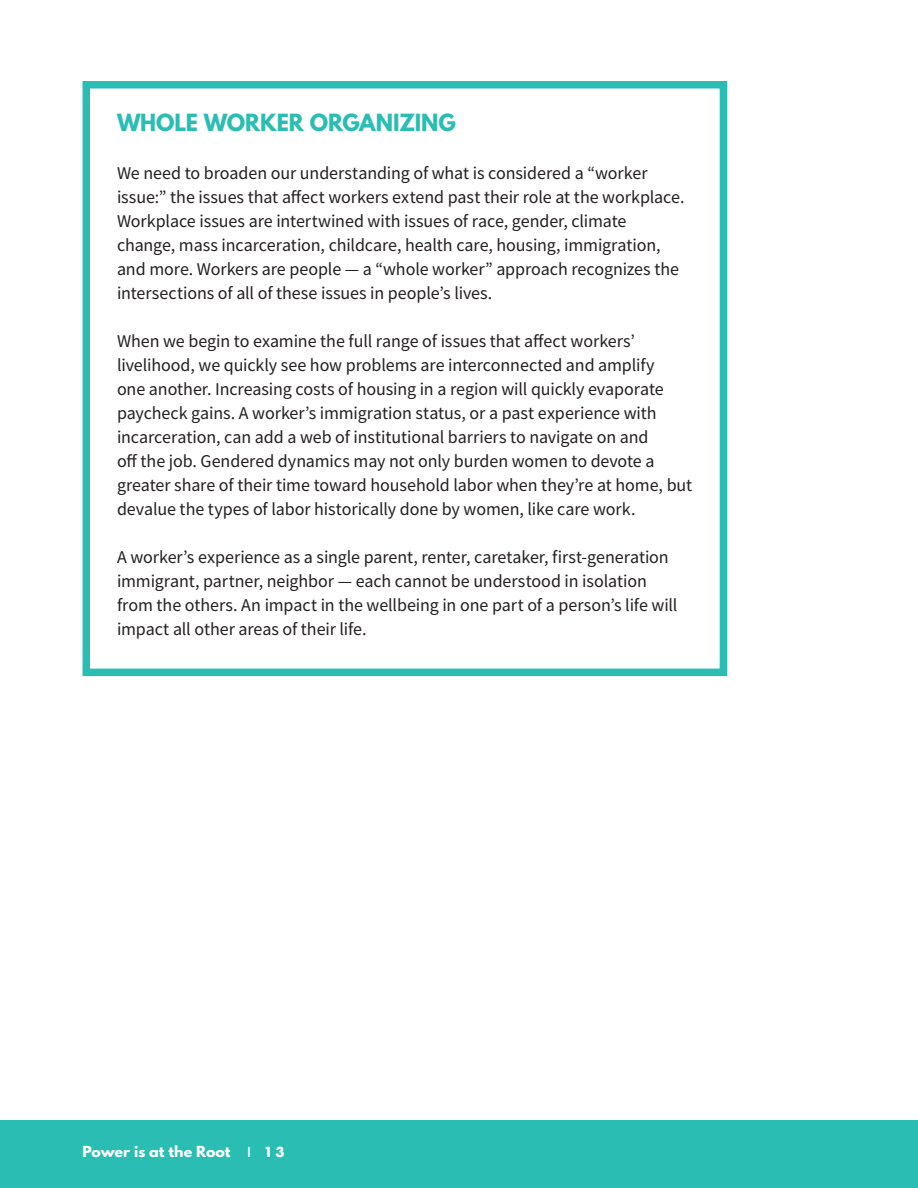
<style>
.page{position:relative;width:918px;height:1188px;background:#fff}
.page>*{position:absolute;margin:0;border:0;box-sizing:border-box;transform-origin:0 0}
.Callout_heading_2{font:700 21px "League Spartan";letter-spacing:-.005em;color:#2abdb3}
.t1{font:18px/24px "Source Sans Pro";letter-spacing:-.005em;color:#231f20}
.t2{font:700 13.5px "League Spartan";color:#fff;scale:1.05 1}
.s1{font-family:"Futura";font-weight:500}
.s2{font-family:"Futura"}
</style>
<div class="page">
<div style="left:0;top:1120px;width:918px;height:68px;background:#2abdb3"></div>
<div style="left:82px;top:81px;width:645px;height:595px;border:8px solid #2abdb3"></div>
<p class="Callout_heading_2" style="left:117px;top:106px;width:340px">WHOLE WORKER ORGANIZING</p>
<p class="t1" style="left:117px;top:161px;width:569px">We need to broaden our understanding of what is considered a “worker issue:” the issues that affect workers extend past their role at the workplace.<br>Workplace issues are intertwined with issues of race, gender, climate change, mass incarceration, childcare, health care, housing, immigration, and more. Workers are people — a “whole worker” approach recognizes the intersections of all of these issues in people’s lives.</p>
<p class="t1" style="left:117px;top:329px;width:577px">When we begin to examine the full range of issues that affect workers’ livelihood, we quickly see how problems are interconnected and amplify<br>one another. Increasing costs of housing in a region will quickly evaporate paycheck gains. A worker’s immigration status, or a past experience with incarceration, can add a web of institutional barriers to navigate on and<br>off the job. Gendered dynamics may not only burden women to devote a greater share of their time toward household labor when they’re at home, but devalue the types of labor historically done by women, like care work.</p>
<p class="t1" style="left:117px;top:545px;width:562px">A worker’s experience as a single parent, renter, caretaker, first-generation immigrant, partner, neighbor — each cannot be understood in isolation from the others. An impact in the wellbeing in one part of a person’s life will impact all other areas of their life.</p>
<p class="t2" style="left:82px;top:1141px;width:194px">Power is at the Root <span class="s1">I</span> <span class="s2">1 3</span></p>
</div>
